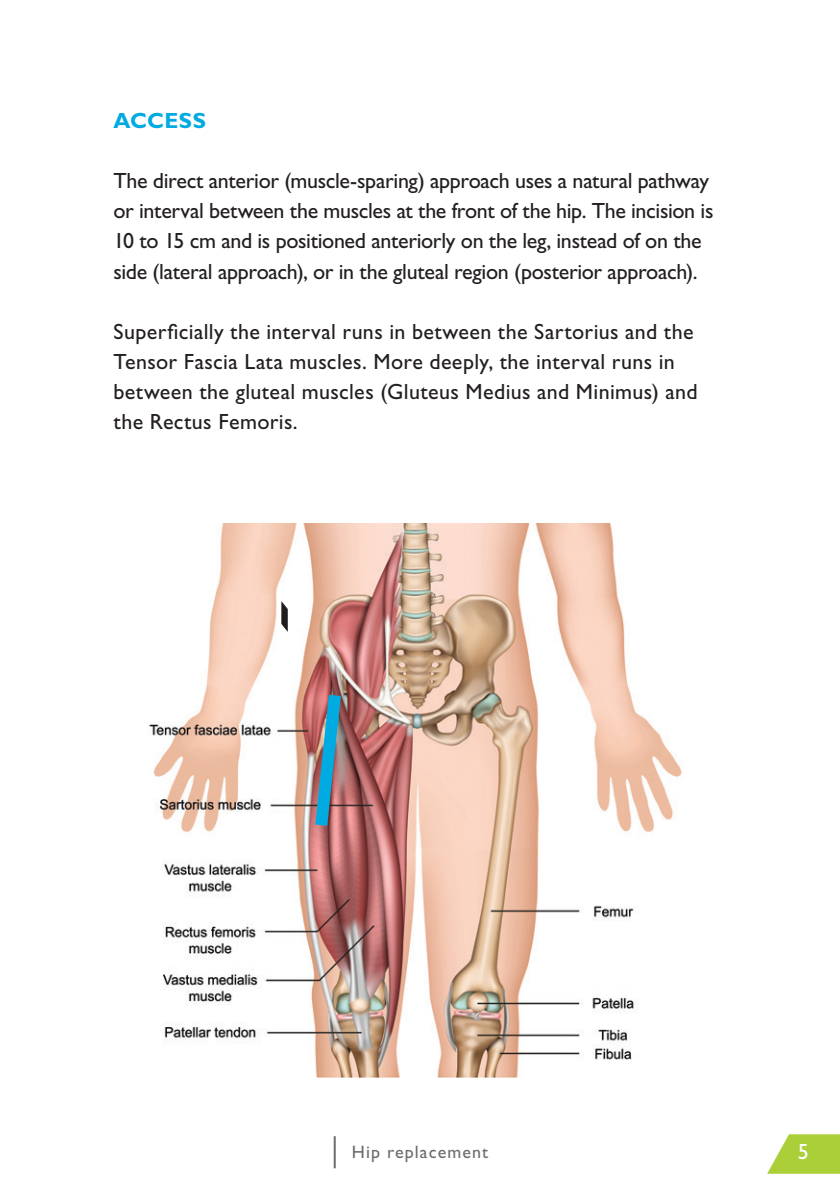
<style>
.page{position:relative;width:840px;height:1191px;background:#fff}
.page>*{position:absolute;margin:0;border:0;box-sizing:border-box;transform-origin:0 0}
.t1{font:22px/30px "Gill Sans Std";letter-spacing:-.01em;color:#231f20}
.t2{font:22px/30px "Gill Sans Std";letter-spacing:.015em;color:#231f20}
.t3{font:700 22px "Gill Sans Std";letter-spacing:.02em;color:#00abe1}
.t4{font:22px "Gill Sans Std";color:#fff}
.t5{font:18px "Gill Sans Std";letter-spacing:.06em;color:#6c6d70}
</style>
<div class="page">
<hr style="left:333px;top:1136px;width:2px;height:32px;background:#6c6d70">
<svg style="left:767px;top:1134px;width:72px;height:39px"></svg>
<img style="left:149px;top:523px;width:533px;height:554px">
<svg style="left:287px;top:601px;width:5px;height:23px"></svg>
<svg style="left:281px;top:601px;width:6px;height:31px"></svg>
<img style="left:308px;top:682px;width:40px;height:156px">
<p class="t3" style="left:113px;top:108px;width:94px">ACCESS</p>
<p class="t1" style="left:113px;top:166px;width:601px">The direct anterior (muscle-sparing) approach uses a natural pathway or interval between the muscles at the front of the hip. The incision is 10 to 15 cm and is positioned anteriorly on the leg, instead of on the side (lateral approach), or in the gluteal region (posterior approach).</p>
<p class="t2" style="left:113px;top:316px;width:585px">Superficially the interval runs in between the Sartorius and the Tensor Fascia Lata muscles. More deeply, the interval runs in between the gluteal muscles (Gluteus Medius and Minimus) and the Rectus Femoris.</p>
<p class="t5" style="left:351px;top:1141px;width:138px">Hip replacement</p>
<p class="t4" style="left:797px;top:1138px;width:12px">5</p>
</div>
